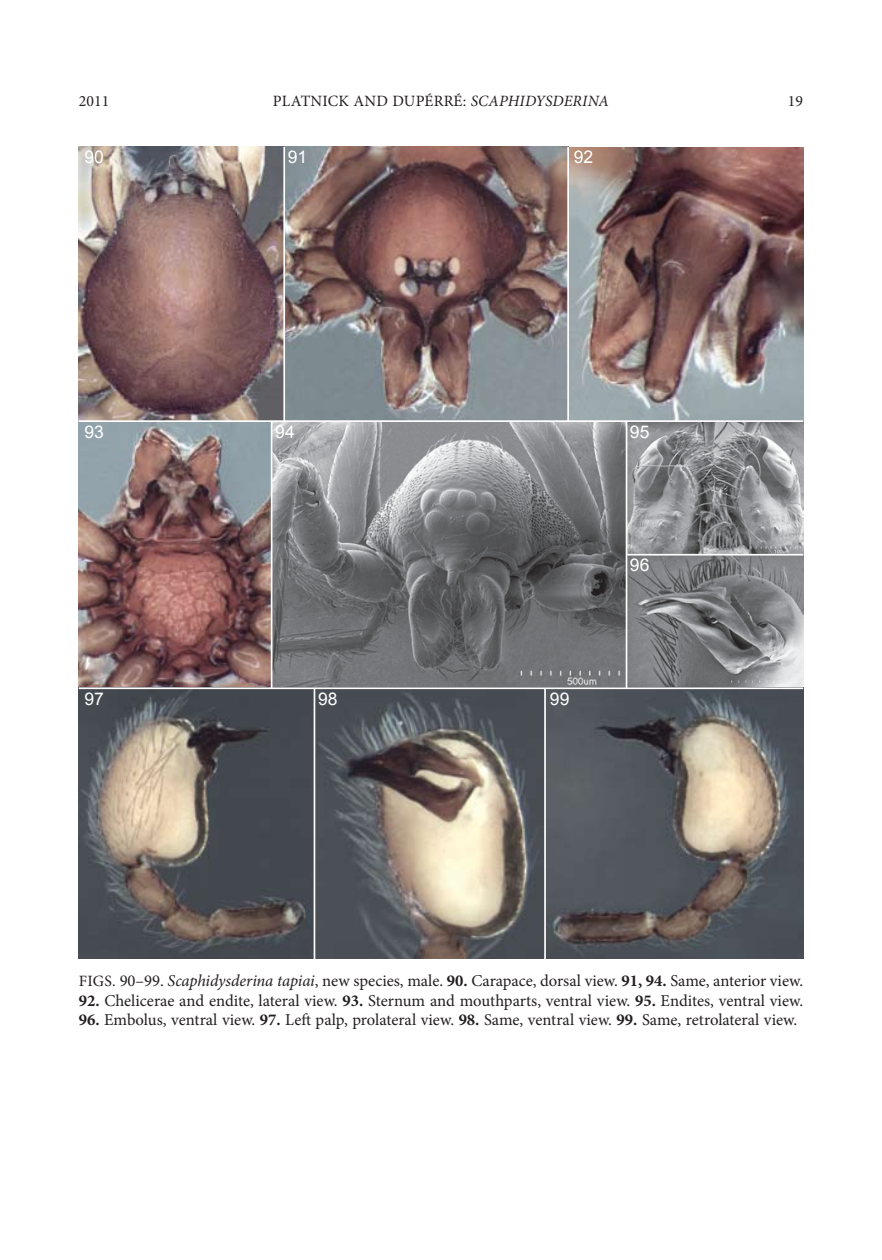
<style>
.page{position:relative;width:882px;height:1260px;background:#fff}
.page>*{position:absolute;margin:0;border:0;box-sizing:border-box;transform-origin:0 0}
.t1{font:17.5px "Arial";color:#fff}
.t2{font:16.62px "Minion Pro";color:#231f20}
.t3{font:15.75px "Minion Pro";letter-spacing:.01em;color:#231f20}
.s1{font-style:italic}
.s2{font-size:15.75px}
.s3{font-weight:700}
</style>
<div class="page">
<img style="left:79px;top:147px;width:724px;height:811px">
<p class="t3" style="left:79px;top:90px;width:32px">2011</p>
<p class="t3" style="left:273px;top:90px;width:337px">PLATNICK AND DUPÉRRÉ: <span class="s1">SCAPHIDYSDERINA</span></p>
<p class="t3" style="left:788px;top:90px;width:17px">19</p>
<p class="t1" style="left:84px;top:146px;width:21px">90</p>
<p class="t1" style="left:288px;top:146px;width:21px">91</p>
<p class="t1" style="left:574px;top:146px;width:21px">92</p>
<p class="t1" style="left:84px;top:420px;width:21px">93</p>
<p class="t1" style="left:275px;top:420px;width:21px">94</p>
<p class="t1" style="left:630px;top:420px;width:21px">95</p>
<p class="t1" style="left:84px;top:688px;width:21px">97</p>
<p class="t1" style="left:318px;top:688px;width:21px">98</p>
<p class="t1" style="left:550px;top:688px;width:21px">99</p>
<p class="t1" style="left:630px;top:553px;width:21px">96</p>
<p class="t2" style="left:79px;top:970px;width:726px"><span class="s2">Figs .</span> 90–99. <span class="s1">Scaphidysderina tapiai</span>, new species, male. <span class="s3">90.</span> Carapace, dorsal view. <span class="s3">91, 94.</span> Same, anterior view.</p>
<p class="t2" style="left:79px;top:989px;width:726px"><span class="s3">92.</span> Chelicerae and endite, lateral view. <span class="s3">93.</span> Sternum and mouthparts, ventral view. <span class="s3">95.</span> Endites, ventral view.</p>
<p class="t2" style="left:79px;top:1008px;width:720px"><span class="s3">96.</span> Embolus, ventral view. <span class="s3">97.</span> Left palp, prolateral view. <span class="s3">98.</span> Same, ventral view. <span class="s3">99.</span> Same, retrolateral view.</p>
</div>
